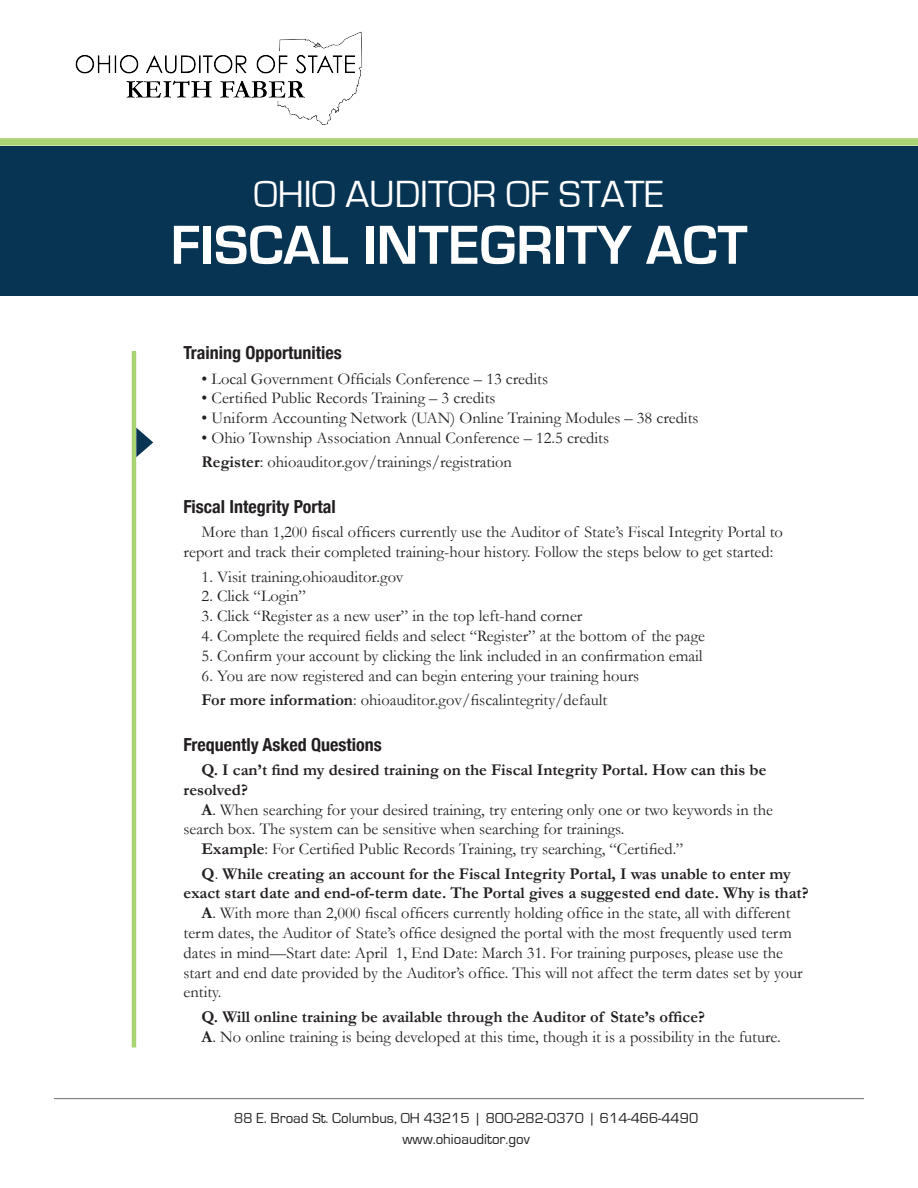
<style>
.page{position:relative;width:918px;height:1188px;background:#fff}
.page>*{position:absolute;margin:0;border:0;box-sizing:border-box;transform-origin:0 0}
.t1{font:700 57px "Eurostile";color:#fff}
.t2{font:39px "Eurostile";color:#fff}
.t3{font:700 condensed 18px "Helvetica Neue";color:#231f20}
.t4{font:16.5px/19.8px "Garamond";color:#231f20}
.t5{font:700 16.5px/19.8px "Garamond";color:#231f20}
.t6{font:15px "Eurostile";color:#231f20}
.s1{font-weight:700}
.s2{font-weight:400}
</style>
<div class="page">
<hr style="left:54px;top:1098px;width:810px;height:1px;background:#6c6d70">
<div style="left:0;top:138px;width:918px;height:8px;background:#aad375"></div>
<img style="left:75px;top:31px;width:288px;height:94px">
<div style="left:0;top:146px;width:918px;height:149px;background:#063452"></div>
<hr style="left:132px;top:351px;width:4px;height:696px;background:#aad375">
<svg style="left:136px;top:428px;width:17px;height:29px"></svg>
<p class="t2" style="left:254px;top:173px;width:412px">OHIO AUDITOR OF STATE</p>
<p class="t1" style="left:171px;top:214px;width:579px">FISCAL INTEGRITY ACT</p>
<p class="t3" style="left:184px;top:338px;width:160px">Training Opportunities</p>
<p class="t4" style="left:202px;top:368px;width:348px">• Local Government Officials Conference – 13 credits</p>
<p class="t4" style="left:202px;top:388px;width:296px">• Certified Public Records Training – 3 credits</p>
<p class="t4" style="left:202px;top:408px;width:498px">• Uniform Accounting Network (UAN) Online Training Modules – 38 credits</p>
<p class="t4" style="left:202px;top:428px;width:409px">• Ohio Township Association Annual Conference – 12.5 credits</p>
<p class="t4" style="left:202px;top:452px;width:312px"><span class="s1">Register</span>: ohioauditor.gov/trainings/registration</p>
<p class="t3" style="left:184px;top:492px;width:154px">Fiscal Integrity Portal</p>
<p class="t4" style="left:184px;top:522px;width:601px;text-indent:18px">More than 1,200 fiscal officers currently use the Auditor of State’s Fiscal Integrity Portal to report and track their completed training-hour history. Follow the steps below to get started:</p>
<p class="t4" style="left:202px;top:566px;width:204px">1. Visit training.ohioauditor.gov</p>
<p class="t4" style="left:202px;top:586px;width:106px">2. Click “Login”</p>
<p class="t4" style="left:202px;top:606px;width:382px">3. Click “Register as a new user” in the top left-hand corner</p>
<p class="t4" style="left:202px;top:626px;width:505px">4. Complete the required fields and select “Register” at the bottom of the page</p>
<p class="t4" style="left:202px;top:646px;width:503px">5. Confirm your account by clicking the link included in an confirmation email</p>
<p class="t4" style="left:202px;top:665px;width:439px">6. You are now registered and can begin entering your training hours</p>
<p class="t4" style="left:202px;top:690px;width:407px"><span class="s1">For more information</span>: ohioauditor.gov/fiscalintegrity/default</p>
<p class="t3" style="left:184px;top:729px;width:200px">Frequently Asked Questions</p>
<p class="t5" style="left:184px;top:760px;width:584px;text-indent:18px">Q. I can’t find my desired training on the Fiscal Integrity Portal. How can this be resolved?</p>
<p class="t4" style="left:184px;top:799px;width:591px;text-indent:18px"><span class="s1">A</span>. When searching for your desired training, try entering only one or two keywords in the search box. The system can be sensitive when searching for trainings.</p>
<p class="t4" style="left:202px;top:839px;width:483px"><span class="s1">Example</span>: For Certified Public Records Training, try searching, “Certified.”</p>
<p class="t5" style="left:184px;top:863px;width:627px;text-align:center">Q<span class="s2">.</span> While creating an account for the Fiscal Integrity Portal, I was unable to enter my exact start date and end-of-term date. The Portal gives a suggested end date. Why is that?</p>
<p class="t4" style="left:184px;top:903px;width:621px;text-indent:18px"><span class="s1">A</span>. With more than 2,000 fiscal officers currently holding office in the state, all with different term dates, the Auditor of State’s office designed the portal with the most frequently used term dates in mind—Start date: April 1, End Date: March 31. For training purposes, please use the start and end date provided by the Auditor’s office. This will not affect the term dates set by your entity.</p>
<p class="t5" style="left:202px;top:1006px;width:505px">Q. Will online training be available through the Auditor of State’s office?</p>
<p class="t4" style="left:202px;top:1026px;width:581px"><span class="s1">A</span>. No online training is being developed at this time, though it is a possibility in the future.</p>
<p class="t6" style="left:234px;top:1110px;width:466px">88 E. Broad St. Columbus, OH 43215 | 800-282-0370 | 614-466-4490</p>
<p class="t6" style="left:403px;top:1131px;width:129px">www.ohioauditor.gov</p>
</div>
